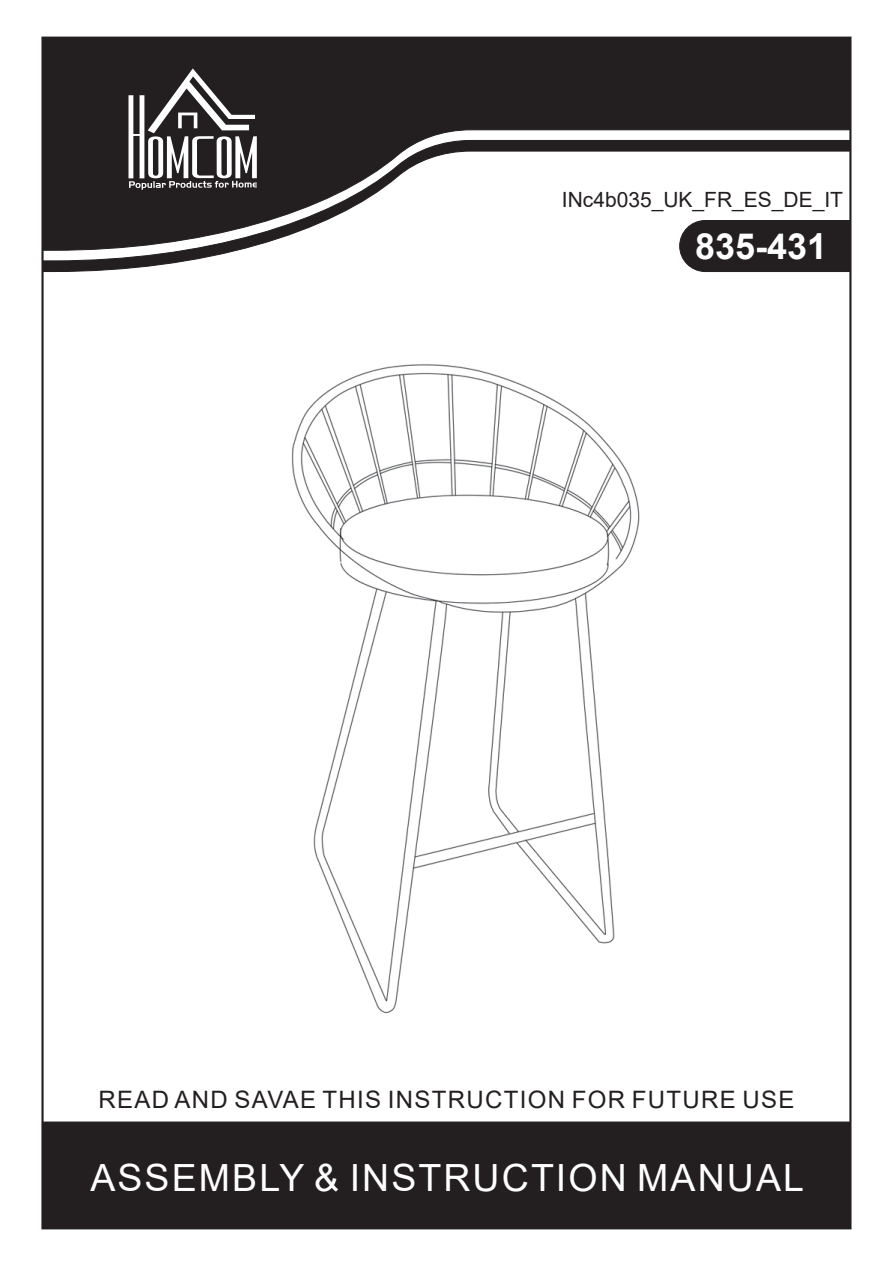
<style>
.page{position:relative;width:893px;height:1263px;background:#fff}
.page>*{position:absolute;margin:0;border:0;box-sizing:border-box;transform-origin:0 0}
.t1{font:37.5px "Arial";letter-spacing:.055em;color:#fff}
.t2{font:700 36px "Arial";color:#fff}
.t3{font:24px "Arial";letter-spacing:.055em;color:#231f20}
.t4{font:21px "Arial";color:#231f20}
</style>
<div class="page">
<div style="left:42px;top:1121px;width:809px;height:108px;background:#231f20;border:1px solid #231f20"></div>
<div style="left:42px;top:37px;width:809px;height:103px;background:#231f20"></div>
<svg style="left:42px;top:140px;width:809px;height:132px"></svg>
<svg style="left:129px;top:68px;width:128px;height:122px"></svg>
<img style="left:291px;top:364px;width:349px;height:650px">
<p class="t4" style="left:562px;top:185px;width:283px">INc4b035_UK_FR_ES_DE_IT</p>
<h2 class="t2" style="left:695px;top:221px;width:134px">835-431</h2>
<p class="t3" style="left:98px;top:1082px;width:698px">READ AND SAVAE THIS INSTRUCTION FOR FUTURE USE</p>
<h1 class="t1" style="left:90px;top:1152px;width:715px">ASSEMBLY &amp; INSTRUCTION MANUAL</h1>
</div>
